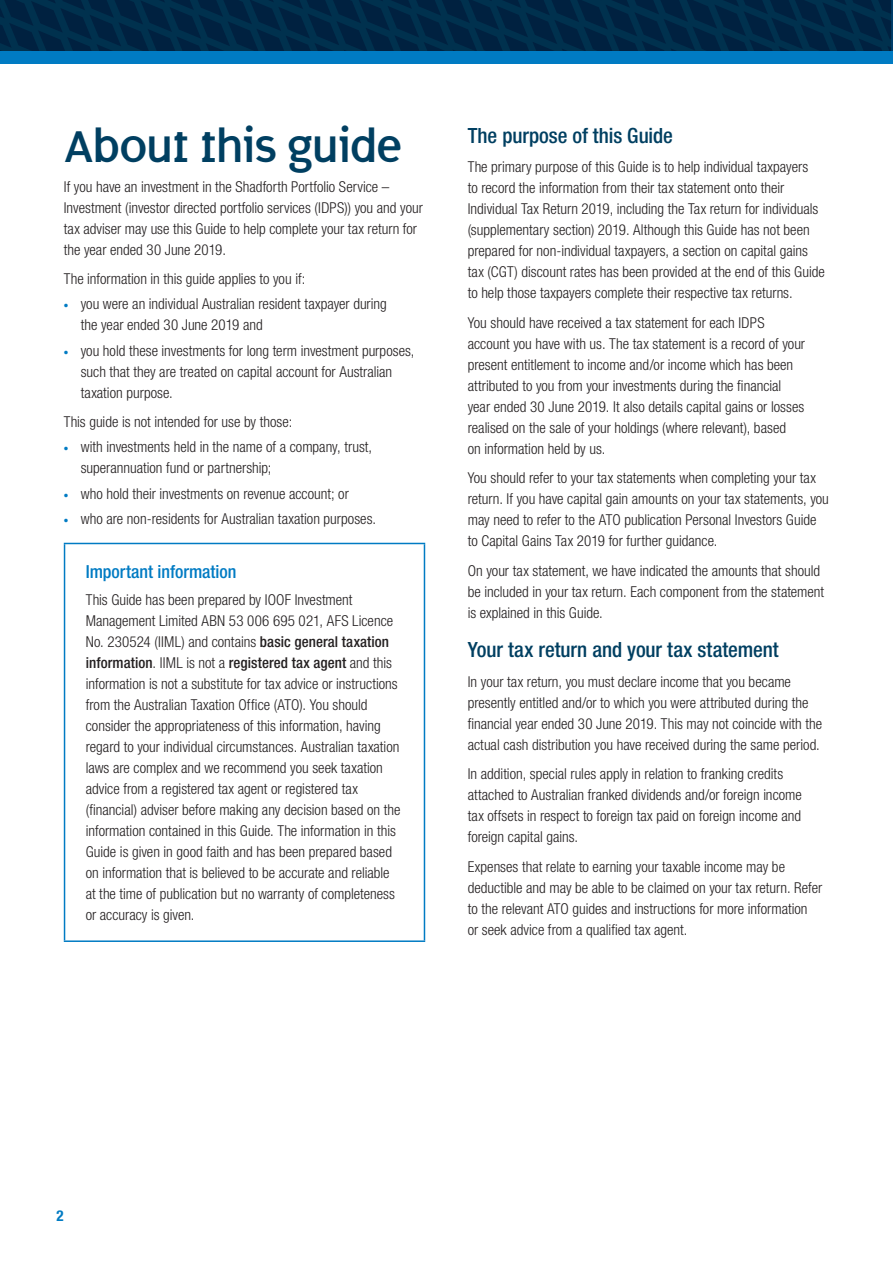
<style>
.page{position:relative;width:893px;height:1263px;background:#fff}
.page>*{position:absolute;margin:0;border:0;box-sizing:border-box;transform-origin:0 0}
._00_Main_Header{font:43.5px "Riff";letter-spacing:-.015em;color:#003f61}
._01_Subhead_1{font:500 condensed 21px "Helvetica Neue LT Std";color:#003f61}
._02_Subhead_2{font:500 condensed 18px "Helvetica Neue LT Std";color:#007bc3}
._07_Body_Text{font:300 condensed 15px/21px "Helvetica Neue LT Std";color:#231f20}
.t1{font:700 condensed 15px "Helvetica Neue LT Std";color:#007bc3}
.s1{font-family:"Myriad Pro";font-weight:700;font-stretch:normal;font-size:13.5px;color:#007bc3}
.s2{font-weight:500}
</style>
<div class="page">
<hr style="left:64px;top:543px;width:361px;height:1px;background:#007bc3">
<hr style="left:64px;top:544px;width:1px;height:396px;background:#007bc3">
<hr style="left:424px;top:544px;width:1px;height:396px;background:#007bc3">
<hr style="left:64px;top:940px;width:361px;height:2px;background:#007bc3">
<svg style="left:0;top:0;width:891px;height:51px;background:#002846"></svg>
<div style="left:0;top:51px;width:893px;height:13px;background:#007bc3"></div>
<p class="_00_Main_Header" style="left:64px;top:118px;width:340px">About this guide</p>
<p class="_07_Body_Text" style="left:64px;top:176px;width:361px">If you have an investment in the Shadforth Portfolio Service – Investment (investor directed portfolio services (IDPS)) you and your tax adviser may use this Guide to help complete your tax return for the year ended 30 June 2019.</p>
<p class="_07_Body_Text" style="left:64px;top:268px;width:243px">The information in this guide applies to you if:</p>
<p class="_07_Body_Text" style="left:81px;top:293px;width:308px;text-indent:-17px"><span class="s1">•</span> you were an individual Australian resident taxpayer during the year ended 30 June 2019 and</p>
<p class="_07_Body_Text" style="left:81px;top:340px;width:335px;text-indent:-17px"><span class="s1">•</span> you hold these investments for long term investment purposes, such that they are treated on capital account for Australian taxation purpose.</p>
<p class="_07_Body_Text" style="left:64px;top:411px;width:230px">This guide is not intended for use by those:</p>
<p class="_07_Body_Text" style="left:81px;top:436px;width:293px;text-indent:-17px"><span class="s1">•</span> with investments held in the name of a company, trust, superannuation fund or partnership;</p>
<p class="_07_Body_Text" style="left:64px;top:483px;width:287px"><span class="s1">•</span> who hold their investments on revenue account; or</p>
<p class="_07_Body_Text" style="left:64px;top:508px;width:314px"><span class="s1">•</span> who are non-residents for Australian taxation purposes.</p>
<p class="_02_Subhead_2" style="left:86px;top:560px;width:152px">Important information</p>
<p class="_07_Body_Text" style="left:86px;top:589px;width:316px">This Guide has been prepared by IOOF Investment Management Limited ABN 53 006 695 021, AFS Licence No. 230524 (IIML) and contains <span class="s2">basic general taxation information</span>. IIML is not a <span class="s2">registered tax agent</span> and this information is not a substitute for tax advice or instructions from the Australian Taxation Office (ATO). You should consider the appropriateness of this information, having regard to your individual circumstances. Australian taxation laws are complex and we recommend you seek taxation advice from a registered tax agent or registered tax (financial) adviser before making any decision based on the information contained in this Guide. The information in this Guide is given in good faith and has been prepared based on information that is believed to be accurate and reliable at the time of publication but no warranty of completeness or accuracy is given.</p>
<p class="_01_Subhead_1" style="left:468px;top:123px;width:207px">The purpose of this Guide</p>
<p class="_07_Body_Text" style="left:468px;top:156px;width:359px">The primary purpose of this Guide is to help individual taxpayers<br>to record the information from their tax statement onto their Individual Tax Return 2019, including the Tax return for individuals (supplementary section) 2019. Although this Guide has not been prepared for non-individual taxpayers, a section on capital gains tax (CGT) discount rates has been provided at the end of this Guide to help those taxpayers complete their respective tax returns.</p>
<p class="_07_Body_Text" style="left:468px;top:312px;width:339px">You should have received a tax statement for each IDPS account you have with us. The tax statement is a record of your present entitlement to income and/or income which has been attributed to you from your investments during the financial year ended 30 June 2019. It also details capital gains or losses realised on the sale of your holdings (where relevant), based<br>on information held by us.</p>
<p class="_07_Body_Text" style="left:468px;top:467px;width:363px">You should refer to your tax statements when completing your tax return. If you have capital gain amounts on your tax statements, you may need to refer to the ATO publication Personal Investors Guide to Capital Gains Tax 2019 for further guidance.</p>
<p class="_07_Body_Text" style="left:468px;top:560px;width:358px">On your tax statement, we have indicated the amounts that should be included in your tax return. Each component from the statement is explained in this Guide.</p>
<p class="_01_Subhead_1" style="left:468px;top:637px;width:312px">Your tax return and your tax statement</p>
<p class="_07_Body_Text" style="left:468px;top:671px;width:356px">In your tax return, you must declare income that you became presently entitled and/or to which you were attributed during the financial year ended 30 June 2019. This may not coincide with the actual cash distribution you have received during the same period.</p>
<p class="_07_Body_Text" style="left:468px;top:763px;width:336px">In addition, special rules apply in relation to franking credits attached to Australian franked dividends and/or foreign income tax offsets in respect to foreign tax paid on foreign income and foreign capital gains.</p>
<p class="_07_Body_Text" style="left:468px;top:856px;width:356px">Expenses that relate to earning your taxable income may be deductible and may be able to be claimed on your tax return. Refer to the relevant ATO guides and instructions for more information<br>or seek advice from a qualified tax agent.</p>
<p class="t1" style="left:57px;top:1206px;width:9px">2</p>
</div>
